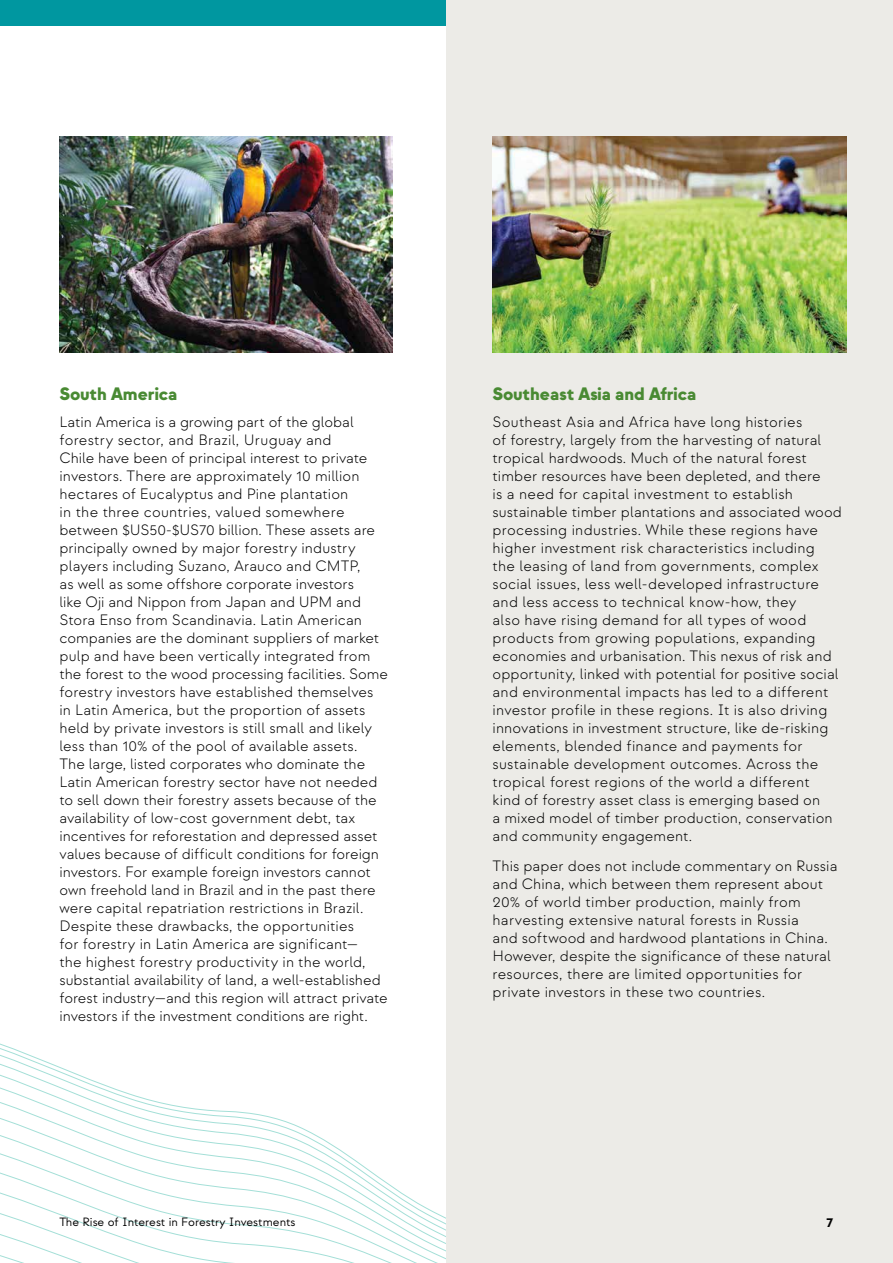
<style>
.page{position:relative;width:893px;height:1263px;background:#fff}
.page>*{position:absolute;margin:0;border:0;box-sizing:border-box;transform-origin:0 0}
.t1{font:900 18px "Strawford";color:#498a33}
.t2{font:300 15px/18px "Strawford";letter-spacing:.005em;color:#000}
.t3{font:700 13.5px "Strawford";color:#000}
.t4{font:12px "Strawford";color:#000}
</style>
<div class="page">
<div style="left:0;top:0;width:673px;height:26px;background:#0097a0"></div>
<svg style="left:0;top:1043px;width:446px;height:220px"></svg>
<div style="left:446px;top:0;width:447px;height:1263px;background:#ecebe7"></div>
<img style="left:60px;top:136px;width:333px;height:217px">
<img style="left:493px;top:136px;width:353px;height:217px">
<p class="t1" style="left:60px;top:383px;width:119px">South America</p>
<p class="t2" style="left:60px;top:413px;width:330px">Latin America is a growing part of the global forestry sector, and Brazil, Uruguay and<br>Chile have been of principal interest to private investors. There are approximately 10 million hectares of Eucalyptus and Pine plantation<br>in the three countries, valued somewhere between $US50-$US70 billion. These assets are principally owned by major forestry industry players including Suzano, Arauco and CMTP,<br>as well as some offshore corporate investors<br>like Oji and Nippon from Japan and UPM and Stora Enso from Scandinavia. Latin American companies are the dominant suppliers of market pulp and have been vertically integrated from the forest to the wood processing facilities. Some forestry investors have established themselves in Latin America, but the proportion of assets held by private investors is still small and likely less than 10% of the pool of available assets.<br>The large, listed corporates who dominate the Latin American forestry sector have not needed to sell down their forestry assets because of the availability of low-cost government debt, tax incentives for reforestation and depressed asset values because of difficult conditions for foreign investors. For example foreign investors cannot own freehold land in Brazil and in the past there were capital repatriation restrictions in Brazil.<br>Despite these drawbacks, the opportunities<br>for forestry in Latin America are significant—<br>the highest forestry productivity in the world, substantial availability of land, a well-established forest industry—and this region will attract private investors if the investment conditions are right.</p>
<p class="t1" style="left:493px;top:383px;width:205px">Southeast Asia and Africa</p>
<p class="t2" style="left:493px;top:413px;width:351px">Southeast Asia and Africa have long histories<br>of forestry, largely from the harvesting of natural tropical hardwoods. Much of the natural forest timber resources have been depleted, and there<br>is a need for capital investment to establish sustainable timber plantations and associated wood processing industries. While these regions have higher investment risk characteristics including<br>the leasing of land from governments, complex social issues, less well-developed infrastructure and less access to technical know-how, they<br>also have rising demand for all types of wood products from growing populations, expanding economies and urbanisation. This nexus of risk and opportunity, linked with potential for positive social and environmental impacts has led to a different investor profile in these regions. It is also driving innovations in investment structure, like de-risking elements, blended finance and payments for sustainable development outcomes. Across the tropical forest regions of the world a different<br>kind of forestry asset class is emerging based on<br>a mixed model of timber production, conservation and community engagement.</p>
<p class="t2" style="left:493px;top:857px;width:346px">This paper does not include commentary on Russia and China, which between them represent about 20% of world timber production, mainly from harvesting extensive natural forests in Russia<br>and softwood and hardwood plantations in China.<br>However, despite the significance of these natural resources, there are limited opportunities for private investors in these two countries.</p>
<p class="t4" style="left:60px;top:1214px;width:238px">The Rise of Interest in Forestry Investments</p>
<p class="t3" style="left:826px;top:1214px;width:9px">7</p>
</div>
